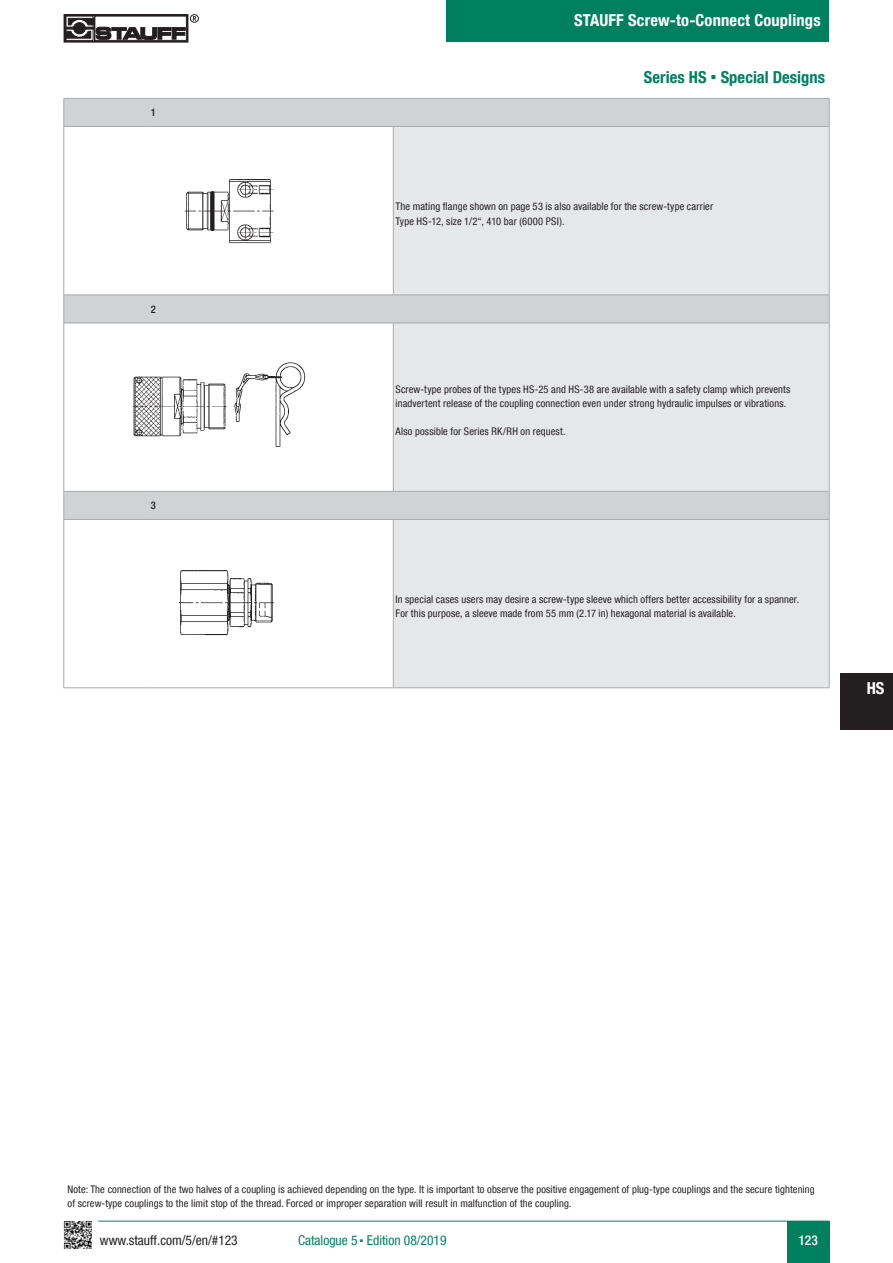
<style>
.page{position:relative;width:893px;height:1263px;background:#fff}
.page>*{position:absolute;margin:0;border:0;box-sizing:border-box;transform-origin:0 0}
.t1{font:700 condensed 16.5px "Helvetica Neue LT Com";letter-spacing:.01em;color:#fff}
.t2{font:700 condensed 16.5px "Helvetica Neue LT Com";letter-spacing:.005em;color:#00805f}
.t3{font:condensed 13.5px "Helvetica Neue LT Com";color:#00805f}
.t4{font:condensed 13.5px "Helvetica Neue LT Com";color:#231f20}
.t5{font:500 condensed 13.5px "Helvetica Neue LT Com";color:#fff}
.t6{font:condensed 10.5px/14.1px "Helvetica Neue LT Com";letter-spacing:.01em;color:#231f20}
.t7{font:500 condensed 10.5px "Helvetica Neue LT Com";color:#231f20}
</style>
<div class="page">
<div style="left:446px;top:0;width:383px;height:42px;background:#00805f"></div>
<div style="left:787px;top:1221px;width:42px;height:42px;background:#00805f"></div>
<hr style="left:64px;top:1221px;width:765px;height:1px;background:#00805f">
<div style="left:64px;top:14px;width:124px;height:28px;border:1px solid #231f20"></div>
<svg style="left:68px;top:25px;width:23px;height:6px"></svg>
<div style="left:66px;top:16px;width:27px;height:24px;border:1px solid #231f20"></div>
<div style="left:190px;top:14px;width:9px;height:9px;border:1px solid #231f20;border-radius:50%"></div>
<svg style="left:193px;top:16px;width:3px;height:5px"></svg>
<svg style="left:68px;top:18px;width:26px;height:7px"></svg>
<svg style="left:66px;top:31px;width:25px;height:7px"></svg>
<svg style="left:71px;top:20px;width:17px;height:16px"></svg>
<div style="left:71px;top:20px;width:17px;height:16px;border:1px solid #fff;border-radius:50%"></div>
<div style="left:74px;top:23px;width:11px;height:11px;background:#231f20;border-radius:50%"></div>
<div style="left:74px;top:23px;width:11px;height:11px;border:1px solid #231f20;border-radius:50%"></div>
<hr style="left:66px;top:27px;width:28px;height:2px;background:#231f20">
<svg style="left:96px;top:27px;width:89px;height:13px"></svg>
<div style="left:840px;top:674px;width:53px;height:56px;background:#231f20"></div>
<svg style="left:63px;top:1220px;width:38px;height:29px"></svg>
<svg style="left:65px;top:99px;width:764px;height:420px"></svg>
<svg style="left:393px;top:127px;width:436px;height:560px;background:#e3e4e6"></svg>
<svg style="left:64px;top:99px;width:1px;height:27px"></svg>
<hr style="left:64px;top:295px;width:85px;height:1px;background:#a8a9ad">
<svg style="left:64px;top:295px;width:1px;height:28px"></svg>
<hr style="left:149px;top:295px;width:244px;height:1px;background:#a8a9ad">
<hr style="left:393px;top:295px;width:436px;height:1px;background:#a8a9ad">
<hr style="left:64px;top:491px;width:85px;height:1px;background:#a8a9ad">
<svg style="left:64px;top:492px;width:1px;height:27px"></svg>
<hr style="left:149px;top:491px;width:244px;height:1px;background:#a8a9ad">
<hr style="left:393px;top:491px;width:436px;height:1px;background:#a8a9ad">
<hr style="left:64px;top:126px;width:85px;height:1px;background:#a8a9ad">
<hr style="left:64px;top:127px;width:1px;height:168px;background:#a8a9ad">
<hr style="left:64px;top:323px;width:85px;height:1px;background:#a8a9ad">
<hr style="left:64px;top:323px;width:1px;height:168px;background:#a8a9ad">
<hr style="left:64px;top:519px;width:85px;height:1px;background:#a8a9ad">
<hr style="left:149px;top:126px;width:244px;height:1px;background:#a8a9ad">
<hr style="left:149px;top:323px;width:244px;height:1px;background:#a8a9ad">
<hr style="left:149px;top:519px;width:244px;height:1px;background:#a8a9ad">
<hr style="left:393px;top:126px;width:436px;height:1px;background:#a8a9ad">
<hr style="left:393px;top:127px;width:1px;height:168px;background:#a8a9ad">
<hr style="left:829px;top:127px;width:1px;height:168px;background:#a8a9ad">
<hr style="left:393px;top:323px;width:436px;height:1px;background:#a8a9ad">
<hr style="left:393px;top:519px;width:436px;height:1px;background:#a8a9ad">
<hr style="left:393px;top:323px;width:1px;height:168px;background:#a8a9ad">
<hr style="left:829px;top:323px;width:1px;height:168px;background:#a8a9ad">
<hr style="left:393px;top:520px;width:1px;height:168px;background:#a8a9ad">
<hr style="left:829px;top:520px;width:1px;height:168px;background:#a8a9ad">
<hr style="left:393px;top:687px;width:436px;height:1px;background:#a8a9ad">
<hr style="left:64px;top:520px;width:1px;height:168px;background:#a8a9ad">
<hr style="left:64px;top:687px;width:85px;height:1px;background:#a8a9ad">
<hr style="left:149px;top:687px;width:244px;height:1px;background:#a8a9ad">
<hr style="left:64px;top:98px;width:85px;height:1px;background:#a8a9ad">
<hr style="left:149px;top:98px;width:244px;height:1px;background:#a8a9ad">
<hr style="left:393px;top:98px;width:436px;height:1px;background:#a8a9ad">
<svg style="left:829px;top:99px;width:1px;height:27px"></svg>
<svg style="left:829px;top:295px;width:1px;height:28px"></svg>
<svg style="left:829px;top:491px;width:1px;height:28px"></svg>
<img style="left:182px;top:175px;width:101px;height:81px">
<img style="left:131px;top:362px;width:175px;height:86px">
<img style="left:178px;top:570px;width:97px;height:66px">
<p class="t7" style="left:151px;top:106px;width:7px">1</p>
<p class="t7" style="left:151px;top:303px;width:7px">2</p>
<p class="t7" style="left:151px;top:499px;width:7px">3</p>
<h1 class="t1" style="left:574px;top:10px;width:248px">STAUFF Screw-to-Connect Couplings</h1>
<h1 class="t2" style="left:644px;top:68px;width:183px">Series HS ▪ Special Designs</h1>
<p class="t6" style="left:395px;top:200px;width:319px">The mating flange shown on page 53 is also available for the screw-type carrier<br>Type HS-12, size 1/2“, 410 bar (6000 PSI).</p>
<p class="t6" style="left:395px;top:382px;width:397px">Screw-type probes of the types HS-25 and HS-38 are available with a safety clamp which prevents inadvertent release of the coupling connection even under strong hydraulic impulses or vibrations.</p>
<p class="t6" style="left:395px;top:424px;width:172px">Also possible for Series RK/RH on request.</p>
<p class="t6" style="left:395px;top:592px;width:405px">In special cases users may desire a screw-type sleeve which offers better accessibility for a spanner.<br>For this purpose, a sleeve made from 55 mm (2.17 in) hexagonal material is available.</p>
<h1 class="t1" style="left:867px;top:678px;width:19px">HS</h1>
<p class="t6" style="left:68px;top:1182px;width:749px">Note: The connection of the two halves of a coupling is achieved depending on the type. It is important to observe the positive engagement of plug-type couplings and the secure tightening of screw-type couplings to the limit stop of the thread. Forced or improper separation will result in malfunction of the coupling.</p>
<p class="t4" style="left:100px;top:1232px;width:139px">www.stauff.com/5/en/#123</p>
<p class="t5" style="left:798px;top:1232px;width:21px">123</p>
<p class="t3" style="left:298px;top:1232px;width:150px">Catalogue 5 ▪ Edition 08/2019</p>
</div>
